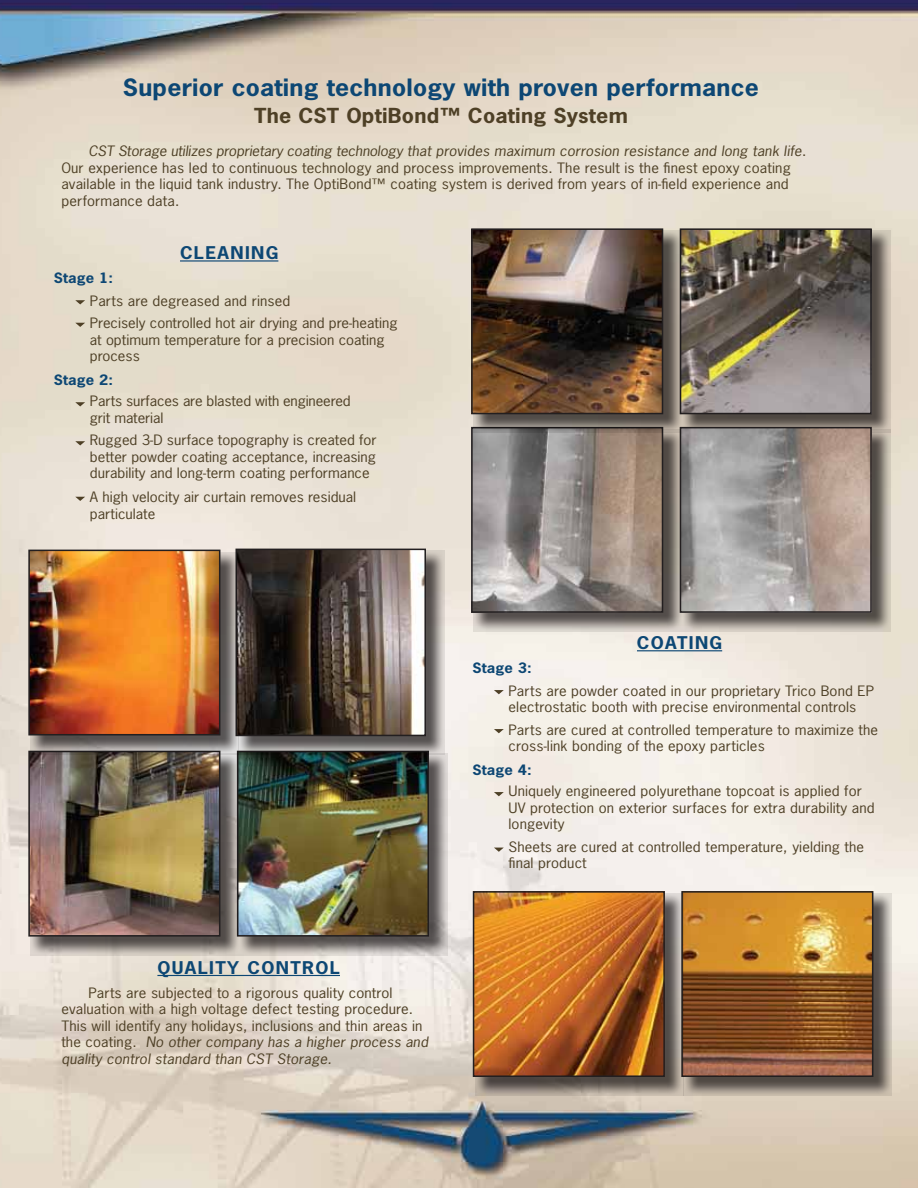
<style>
.page{position:relative;width:918px;height:1188px;background:#fff}
.page>*{position:absolute;margin:0;border:0;box-sizing:border-box;transform-origin:0 0}
.t1{font:700 22.5px "News Gothic";letter-spacing:.01em;color:#0d4774;scale:1.1 1}
.t2{font:700 19.5px "News Gothic";letter-spacing:.01em;color:#4e4026;scale:1.1 1}
.t3{font:700 16.5px "News Gothic";letter-spacing:.075em;color:#0d4774;scale:1.1 1}
.t4{font:13.5px/16.5px "News Gothic";letter-spacing:.01em;color:#4e4026;scale:1.1 1}
.t5{font:13.5px/16.5px "News Gothic";letter-spacing:-.01em;color:#4e4026;scale:1.1 1}
.t6{font:700 13.5px "News Gothic";letter-spacing:.01em;color:#0d4774;scale:1.1 1}
.s1{font-style:italic}
</style>
<div class="page">
<img style="left:0;top:0;width:918px;height:1188px">
<hr style="left:180px;top:260px;width:98px;height:2px;background:#0d4774">
<svg style="left:75px;top:300px;width:10px;height:4px"></svg>
<svg style="left:75px;top:323px;width:10px;height:4px"></svg>
<svg style="left:75px;top:402px;width:10px;height:4px"></svg>
<svg style="left:75px;top:441px;width:10px;height:4px"></svg>
<svg style="left:75px;top:497px;width:10px;height:4px"></svg>
<hr style="left:157px;top:975px;width:183px;height:1px;background:#0d4774">
<hr style="left:637px;top:650px;width:85px;height:1px;background:#0d4774">
<svg style="left:494px;top:690px;width:10px;height:4px"></svg>
<svg style="left:494px;top:729px;width:10px;height:4px"></svg>
<svg style="left:494px;top:792px;width:10px;height:4px"></svg>
<svg style="left:494px;top:848px;width:10px;height:4px"></svg>
<svg style="left:682px;top:231px;width:208px;height:198px;background:#7a7269"></svg>
<img style="left:683px;top:231px;width:186px;height:180px">
<div style="left:680px;top:228px;width:192px;height:186px;border:2px solid #231f20"></div>
<svg style="left:473px;top:433px;width:209px;height:199px;background:#88827c"></svg>
<img style="left:474px;top:433px;width:186px;height:177px">
<div style="left:471px;top:427px;width:192px;height:186px;border:2px solid #231f20"></div>
<svg style="left:473px;top:231px;width:209px;height:202px;background:#6e6760"></svg>
<img style="left:474px;top:231px;width:186px;height:180px">
<div style="left:471px;top:228px;width:192px;height:186px;border:2px solid #231f20"></div>
<svg style="left:682px;top:429px;width:208px;height:203px;background:#8d867e"></svg>
<img style="left:683px;top:430px;width:186px;height:180px">
<div style="left:680px;top:427px;width:192px;height:186px;border:2px solid #231f20"></div>
<svg style="left:684px;top:893px;width:208px;height:203px;background:#877f77"></svg>
<img style="left:684px;top:894px;width:186px;height:180px">
<div style="left:681px;top:891px;width:192px;height:186px;border:2px solid #231f20"></div>
<svg style="left:475px;top:893px;width:208px;height:203px;background:#7f7770"></svg>
<img style="left:476px;top:894px;width:186px;height:180px">
<div style="left:473px;top:891px;width:192px;height:186px;border:2px solid #231f20"></div>
<svg style="left:239px;top:753px;width:209px;height:202px;background:#918c8a"></svg>
<img style="left:240px;top:755px;width:186px;height:179px">
<div style="left:237px;top:751px;width:192px;height:186px;border:2px solid #231f20"></div>
<svg style="left:31px;top:754px;width:208px;height:201px;background:#827c78"></svg>
<img style="left:31px;top:754px;width:186px;height:180px">
<div style="left:28px;top:751px;width:192px;height:186px;border:2px solid #231f20"></div>
<svg style="left:238px;top:551px;width:207px;height:204px;background:#7e7a78"></svg>
<img style="left:239px;top:552px;width:184px;height:181px">
<div style="left:236px;top:549px;width:190px;height:187px;border:2px solid #231f20"></div>
<svg style="left:31px;top:552px;width:208px;height:202px;background:#726d6b"></svg>
<img style="left:31px;top:553px;width:186px;height:179px">
<div style="left:28px;top:550px;width:192px;height:185px;border:2px solid #231f20"></div>
<h1 class="t1" style="left:123px;top:73px;width:580px">Superior coating technology with proven performance</h1>
<h2 class="t2" style="left:254px;top:103px;width:341px">The CST OptiBond™ Coating System</h2>
<p class="t4" style="left:61px;top:143px;width:679px;text-indent:27px"><span class="s1">CST Storage utilizes proprietary coating technology that provides maximum corrosion resistance and long tank life</span>.<br>Our experience has led to continuous technology and process improvements. The result is the finest epoxy coating available in the liquid tank industry. The OptiBond™ coating system is derived from years of in-field experience and performance data.</p>
<p class="t3" style="left:180px;top:242px;width:91px">CLEANING</p>
<p class="t6" style="left:54px;top:269px;width:56px">Stage 1:</p>
<p class="t4" style="left:90px;top:289px;width:281px;line-height:22.5px">Parts are degreased and rinsed<br>Precisely controlled hot air drying and pre-heating</p>
<p class="t4" style="left:90px;top:331px;width:269px">at optimum temperature for a precision coating process</p>
<p class="t6" style="left:54px;top:371px;width:56px">Stage 2:</p>
<p class="t5" style="left:90px;top:393px;width:239px">Parts surfaces are blasted with engineered grit material</p>
<p class="t4" style="left:90px;top:432px;width:262px;text-align:justify">Rugged 3-D surface topography is created for better powder coating acceptance, increasing durability and long-term coating performance</p>
<p class="t4" style="left:90px;top:489px;width:244px">A high velocity air curtain removes residual particulate</p>
<p class="t3" style="left:637px;top:632px;width:79px">COATING</p>
<p class="t3" style="left:157px;top:957px;width:167px">QUALITY CONTROL</p>
<p class="t4" style="left:61px;top:984px;width:335px;text-indent:27px">Parts are subjected to a rigorous quality control evaluation with a high voltage defect testing procedure.<br>This will identify any holidays, inclusions and thin areas in the coating. <span class="s1">No other company has a higher process and quality control standard than CST Storage.</span></p>
<p class="t6" style="left:472px;top:659px;width:56px">Stage 3:</p>
<p class="t4" style="left:508px;top:682px;width:334px">Parts are powder coated in our proprietary Trico Bond EP electrostatic booth with precise environmental controls</p>
<p class="t4" style="left:508px;top:721px;width:338px">Parts are cured at controlled temperature to maximize the cross-link bonding of the epoxy particles</p>
<p class="t6" style="left:473px;top:761px;width:56px">Stage 4:</p>
<p class="t4" style="left:508px;top:782px;width:334px">Uniquely engineered polyurethane topcoat is applied for<br>UV protection on exterior surfaces for extra durability and longevity</p>
<p class="t4" style="left:508px;top:838px;width:325px">Sheets are cured at controlled temperature, yielding the final product</p>
</div>
